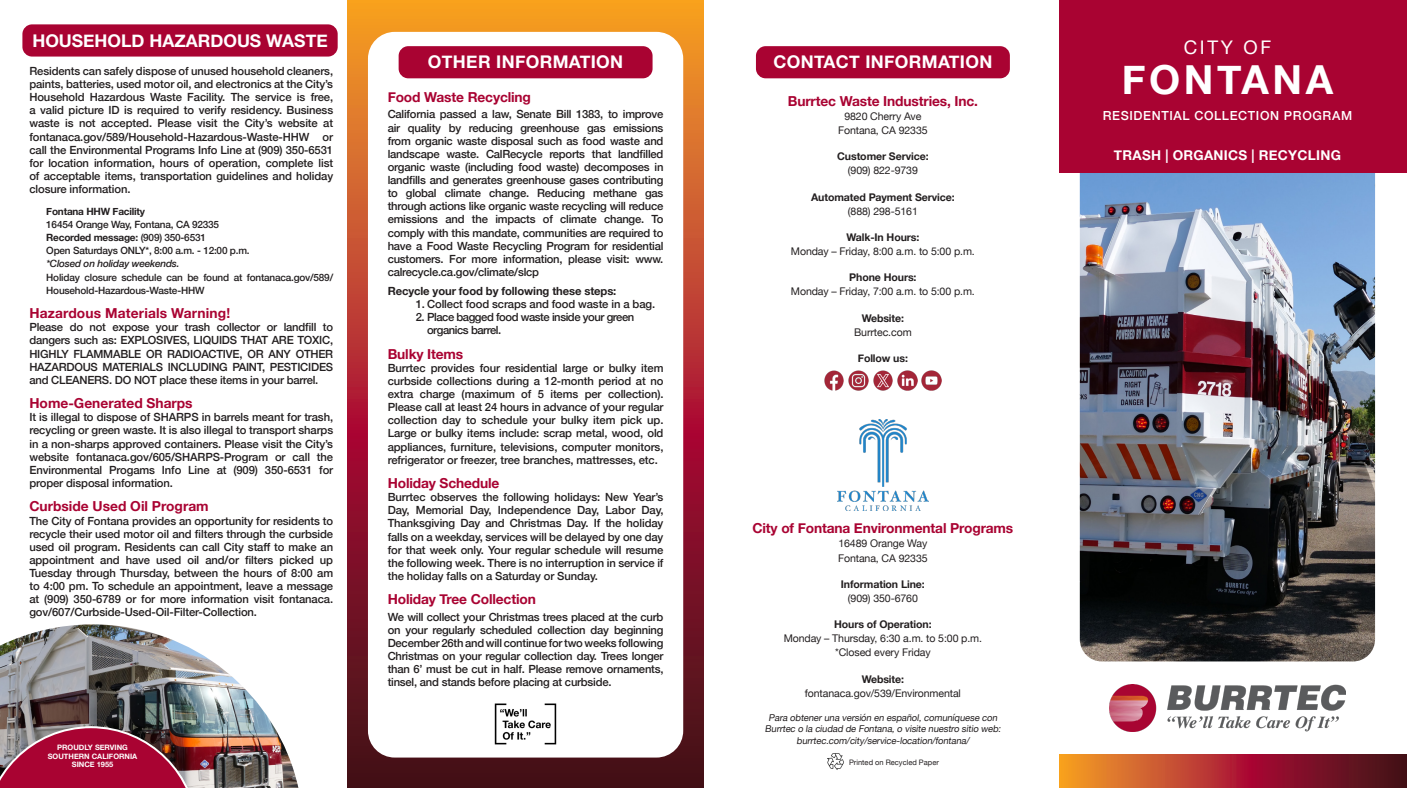
<style>
.page{position:relative;width:1407px;height:788px;background:#fff}
.page>*{position:absolute;margin:0;border:0;box-sizing:border-box;transform-origin:0 0}
.t1{font:700 40px "Helvetica Neue";letter-spacing:.09em;color:#fff}
.t2{font:18.75px "Helvetica Neue";letter-spacing:.14em;color:#fff}
.t3{font:700 17.5px "Helvetica Neue";letter-spacing:.02em;color:#fff}
.t4{font:700 17.5px "Helvetica Neue";color:#fff}
.t5{font:700 13.75px "Helvetica Neue";letter-spacing:-.01em;color:#a90332}
.t6{font:700 13.75px "Helvetica Neue";letter-spacing:.01em;color:#a90332}
.t7{font:700 13.5px "Helvetica Neue";letter-spacing:.02em;color:#fff}
.t8{font:500 12.5px "Helvetica Neue";letter-spacing:.05em;color:#fff}
.t9{font:500 11.25px/13.1px "Helvetica Neue";letter-spacing:-.01em;color:#231f20;text-align:justify}
.t10{font:500 11.25px/13.1px "Helvetica Neue";letter-spacing:-.04em;color:#231f20}
.t11{font:700 11.25px "Helvetica Neue";letter-spacing:-.01em;color:#231f20}
.t12{font:10.62px "Helvetica Neue";letter-spacing:-.01em;color:#231f20}
.t13{font:700 10.62px "Helvetica Neue";letter-spacing:-.01em;color:#231f20}
.t14{font:500 10px/13.1px "Helvetica Neue";letter-spacing:-.02em;color:#231f20}
.t15{font:700 10px "Helvetica Neue";letter-spacing:-.02em;color:#231f20}
.t16{font:italic 500 10px "Helvetica Neue";letter-spacing:-.02em;color:#231f20}
.t17{font:9.38px/11.2px "Helvetica Neue";color:#231f20;text-align:center}
.t18{font:7.5px "Helvetica Neue";color:#231f20}
.t19{font:700 7.38px "Helvetica Neue";color:#fff}
.s1{font-weight:500}
</style>
<div class="page">
<img style="left:1079px;top:172px;width:295px;height:489px">
<div style="left:1059px;top:0;width:347px;height:172px;background:#a90332"></div>
<svg style="left:348px;top:0;width:355px;height:788px;background:#a44727"></svg>
<svg style="left:1059px;top:754px;width:347px;height:34px;background:#a5382a"></svg>
<div style="left:756px;top:46px;width:253px;height:32px;background:#a90332;border-radius:10px"></div>
<img style="left:1109px;top:684px;width:236px;height:47px">
<div style="left:368px;top:32px;width:315px;height:725px;background:#fff;border-radius:27px"></div>
<img style="left:494px;top:703px;width:63px;height:42px">
<img style="left:0;top:624px;width:298px;height:164px">
<svg style="left:0;top:726px;width:198px;height:62px;background:#9b2644"></svg>
<img style="left:827px;top:753px;width:17px;height:17px">
<img style="left:824px;top:370px;width:19px;height:20px">
<img style="left:848px;top:370px;width:20px;height:20px">
<img style="left:873px;top:370px;width:19px;height:20px">
<img style="left:897px;top:370px;width:20px;height:20px">
<img style="left:921px;top:370px;width:20px;height:20px">
<div style="left:398px;top:46px;width:254px;height:32px;background:#a90332;border-radius:10px"></div>
<div style="left:22px;top:24px;width:316px;height:33px;background:#a90332;border-radius:10px"></div>
<img style="left:837px;top:420px;width:91px;height:90px">
<p class="t4" style="left:32px;top:27px;width:297px">HOUSEHOLD HAZARDOUS WASTE</p>
<p class="t9" style="left:29px;top:63px;width:305px">Residents can safely dispose of unused household cleaners, paints, batteries, used motor oil, and electronics at the City’s Household Hazardous Waste Facility. The service is free, a valid picture ID is required to verify residency. Business waste is not accepted. Please visit the City’s website at fontanaca.gov/589/Household-Hazardous-Waste-HHW or call the Environmental Programs Info Line at (909) 350-6531 for location information, hours of operation, complete list of acceptable items, transportation guidelines and holiday closure information.</p>
<p class="t15" style="left:46px;top:203px;width:100px">Fontana HHW Facility</p>
<p class="t14" style="left:46px;top:217px;width:174px">16454 Orange Way, Fontana, CA 92335</p>
<p class="t15" style="left:46px;top:230px;width:161px">Recorded message: <span class="s1">(909) 350-6531</span></p>
<p class="t14" style="left:46px;top:243px;width:205px">Open Saturdays ONLY*, 8:00 a.m. - 12:00 p.m.</p>
<p class="t16" style="left:46px;top:255px;width:135px">*Closed on holiday weekends.</p>
<p class="t14" style="left:46px;top:270px;width:288px">Holiday closure schedule can be found at fontanaca.gov/589/<br>Household-Hazardous-Waste-HHW</p>
<p class="t6" style="left:29px;top:302px;width:202px">Hazardous Materials Warning!</p>
<p class="t9" style="left:29px;top:320px;width:305px">Please do not expose your trash collector or landfill to dangers such as: EXPLOSIVES, LIQUIDS THAT ARE TOXIC, HIGHLY FLAMMABLE OR RADIOACTIVE, OR ANY OTHER HAZARDOUS MATERIALS INCLUDING PAINT, PESTICIDES and CLEANERS. DO NOT place these items in your barrel.</p>
<p class="t5" style="left:29px;top:392px;width:165px">Home-Generated Sharps</p>
<p class="t9" style="left:29px;top:410px;width:305px">It is illegal to dispose of SHARPS in barrels meant for trash, recycling or green waste. It is also illegal to transport sharps in a non-sharps approved containers. Please visit the City’s website fontanaca.gov/605/SHARPS-Program or call the Environmental Progams Info Line at (909) 350-6531 for proper disposal information.</p>
<p class="t5" style="left:29px;top:495px;width:181px">Curbside Used Oil Program</p>
<p class="t9" style="left:29px;top:513px;width:305px">The City of Fontana provides an opportunity for residents to recycle their used motor oil and filters through the curbside used oil program. Residents can call City staff to make an appointment and have used oil and/or filters picked up Tuesday through Thursday, between the hours of 8:00 am to 4:00 pm. To schedule an appointment, leave a message at (909) 350-6789 or for more information visit fontanaca. gov/607/Curbside-Used-Oil-Filter-Collection.</p>
<p class="t3" style="left:428px;top:48px;width:197px">OTHER INFORMATION</p>
<p class="t5" style="left:388px;top:86px;width:145px">Food Waste Recycling</p>
<p class="t9" style="left:388px;top:107px;width:277px">California passed a law, Senate Bill 1383, to improve air quality by reducing greenhouse gas emissions from organic waste disposal such as food waste and landscape waste. CalRecycle reports that landfilled organic waste (including food waste) decomposes in landfills and generates greenhouse gases contributing to global climate change. Reducing methane gas through actions like organic waste recycling will reduce emissions and the impacts of climate change. To comply with this mandate, communities are required to have a Food Waste Recycling Program for residential customers. For more information, please visit: www. calrecycle.ca.gov/climate/slcp</p>
<p class="t11" style="left:388px;top:282px;width:230px">Recycle your food by following these steps:</p>
<p class="t9" style="left:416px;top:296px;width:241px">1. Collect food scraps and food waste in a bag.</p>
<p class="t10" style="left:427px;top:309px;width:209px;text-indent:-11px">2. Place bagged food waste inside your green organics barrel.</p>
<p class="t5" style="left:388px;top:343px;width:77px">Bulky Items</p>
<p class="t9" style="left:388px;top:360px;width:277px">Burrtec provides four residential large or bulky item curbside collections during a 12-month period at no extra charge (maximum of 5 items per collection).<br>Please call at least 24 hours in advance of your regular collection day to schedule your bulky item pick up.<br>Large or bulky items include: scrap metal, wood, old appliances, furniture, televisions, computer monitors, refrigerator or freezer, tree branches, mattresses, etc.</p>
<p class="t5" style="left:388px;top:472px;width:113px">Holiday Schedule</p>
<p class="t9" style="left:388px;top:489px;width:277px">Burrtec observes the following holidays: New Year’s Day, Memorial Day, Independence Day, Labor Day, Thanksgiving Day and Christmas Day. If the holiday falls on a weekday, services will be delayed by one day for that week only. Your regular schedule will resume the following week. There is no interruption in service if the holiday falls on a Saturday or Sunday.</p>
<p class="t5" style="left:388px;top:588px;width:150px">Holiday Tree Collection</p>
<p class="t9" style="left:388px;top:609px;width:277px">We will collect your Christmas trees placed at the curb on your regularly scheduled collection day beginning December 26th and will continue for two weeks following Christmas on your regular collection day. Trees longer than 6’ must be cut in half. Please remove ornaments, tinsel, and stands before placing at curbside.</p>
<p class="t3" style="left:773px;top:48px;width:220px">CONTACT INFORMATION</p>
<p class="t5" style="left:787px;top:90px;width:192px">Burrtec Waste Industries, Inc.</p>
<p class="t12" style="left:844px;top:108px;width:79px">9820 Cherry Ave</p>
<p class="t12" style="left:838px;top:122px;width:91px">Fontana, CA 92335</p>
<p class="t13" style="left:837px;top:148px;width:93px">Customer Service:</p>
<p class="t12" style="left:847px;top:163px;width:71px">(909) 822-9739</p>
<p class="t13" style="left:811px;top:188px;width:145px">Automated Payment Service:</p>
<p class="t12" style="left:847px;top:203px;width:71px">(888) 298-5161</p>
<p class="t13" style="left:846px;top:229px;width:75px">Walk-In Hours:</p>
<p class="t12" style="left:791px;top:243px;width:185px">Monday – Friday, 8:00 a.m. to 5:00 p.m.</p>
<p class="t13" style="left:849px;top:269px;width:69px">Phone Hours:</p>
<p class="t12" style="left:791px;top:284px;width:185px">Monday – Friday, 7:00 a.m. to 5:00 p.m.</p>
<p class="t13" style="left:861px;top:309px;width:44px">Website:</p>
<p class="t12" style="left:854px;top:324px;width:59px">Burrtec.com</p>
<p class="t13" style="left:857px;top:350px;width:52px">Follow us:</p>
<p class="t5" style="left:752px;top:517px;width:262px">City of Fontana Environmental Programs</p>
<p class="t12" style="left:838px;top:536px;width:90px">16489 Orange Way</p>
<p class="t12" style="left:838px;top:550px;width:91px">Fontana, CA 92335</p>
<p class="t13" style="left:841px;top:575px;width:85px">Information Line:</p>
<p class="t12" style="left:847px;top:590px;width:71px">(909) 350-6760</p>
<p class="t13" style="left:834px;top:616px;width:99px">Hours of Operation:</p>
<p class="t12" style="left:783px;top:630px;width:200px">Monday – Thursday, 6:30 a.m. to 5:00 p.m.</p>
<p class="t12" style="left:835px;top:645px;width:97px">*Closed every Friday</p>
<p class="t13" style="left:861px;top:670px;width:44px">Website:</p>
<p class="t12" style="left:804px;top:685px;width:158px">fontanaca.gov/539/Environmental</p>
<p class="t17" style="left:765px;top:712px;width:239px">Para obteneruna versión en español,comuníquese con<br>Burrtec o la ciudad de Fontana,o visite nuestro sitio web:</p>
<p class="t17" style="left:796px;top:735px;width:176px">burrtec.com/city/service-location/fontana/</p>
<p class="t19" style="left:57px;top:741px;width:72px">PROUDLY SERVING</p>
<p class="t19" style="left:48px;top:750px;width:91px">SOUTHERN CALIFORNIA</p>
<p class="t19" style="left:72px;top:759px;width:43px">SINCE 1955</p>
<p class="t18" style="left:849px;top:756px;width:91px">Printed on Recycled Paper</p>
<p class="t2" style="left:1183px;top:34px;width:89px">CITY OF</p>
<p class="t1" style="left:1121px;top:48px;width:213px">FONTANA</p>
<p class="t8" style="left:1102px;top:106px;width:251px">RESIDENTIAL COLLECTION PROGRAM</p>
<p class="t7" style="left:1113px;top:144px;width:228px">TRASH | ORGANICS | RECYCLING</p>
</div>
